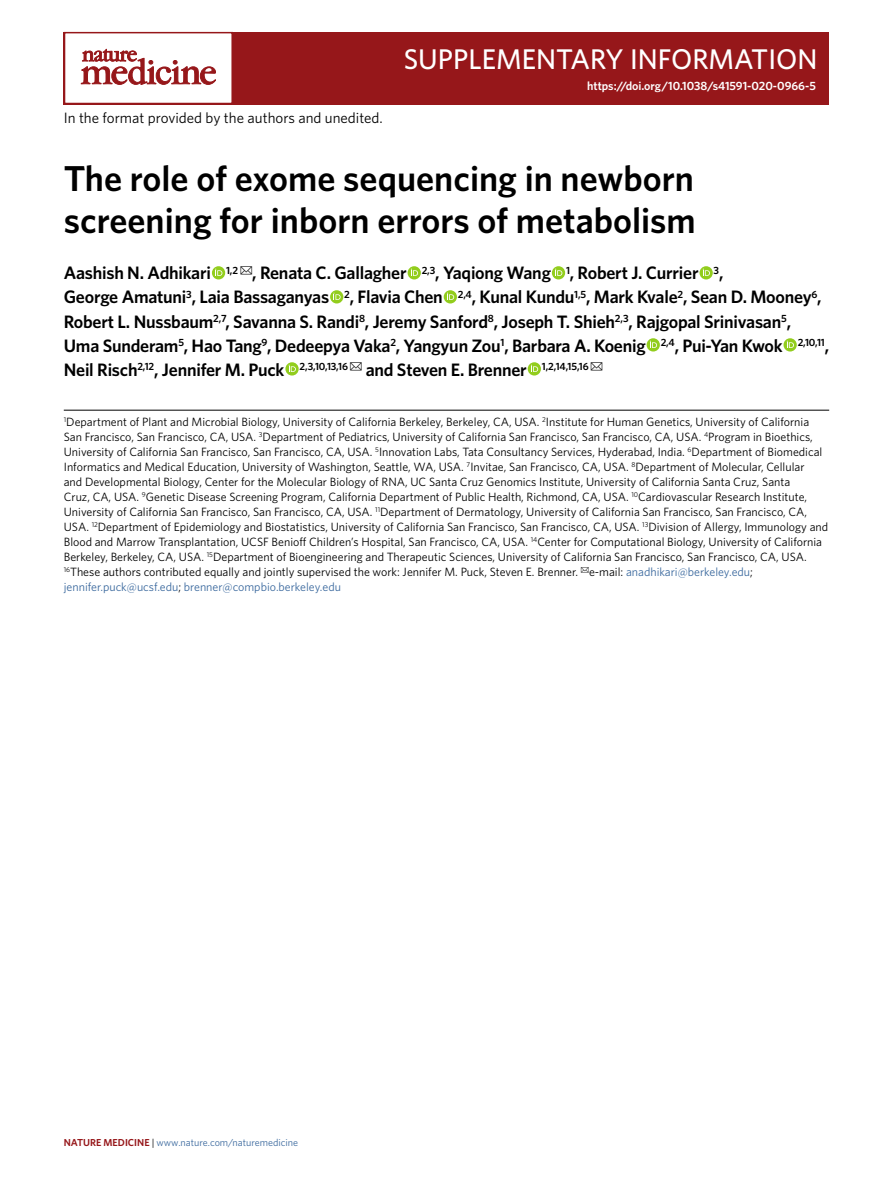
<style>
.page{position:relative;width:893px;height:1187px;background:#fff}
.page>*{position:absolute;margin:0;border:0;box-sizing:border-box;transform-origin:0 0}
.t1{font:600 36px/42px "Whitney";color:#000}
.t2{font:500 30px "Whitney";color:#fff}
.t3{font:500 28.5px "Whitney";color:#fff}
.t4{font:600 18px/24px "Whitney";letter-spacing:-.015em;color:#000}
.t5{font:15px "Whitney";color:#000}
.t6{font:12px/15px "Whitney";color:#000}
.t7{font:600 12px "Whitney";color:#fff}
.t8{font:10.2px "Whitney";color:#3b699e}
.t9{font:600 10.2px "Whitney";color:#96171a}
.s1{color:#3b699e}
.s2{font-weight:600;color:#96171a}
.s3{color:#000}
</style>
<div class="page">
<div style="left:64px;top:32px;width:765px;height:72px;background:#96171a"></div>
<div style="left:64px;top:32px;width:169px;height:72px;background:#fff;border:2px solid #96171a"></div>
<svg style="left:81px;top:49px;width:135px;height:36px"></svg>
<hr style="left:64px;top:410px;width:765px;height:1px;background:#000">
<svg style="left:212px;top:266px;width:13px;height:13px"></svg>
<svg style="left:215px;top:268px;width:7px;height:8px"></svg>
<div style="left:408px;top:266px;width:13px;height:13px;background:#92cd1d;border-radius:50%"></div>
<svg style="left:411px;top:268px;width:7px;height:8px"></svg>
<svg style="left:552px;top:266px;width:13px;height:13px"></svg>
<svg style="left:555px;top:268px;width:7px;height:8px"></svg>
<svg style="left:699px;top:266px;width:14px;height:13px"></svg>
<svg style="left:703px;top:268px;width:7px;height:8px"></svg>
<svg style="left:330px;top:290px;width:13px;height:13px"></svg>
<svg style="left:333px;top:292px;width:8px;height:8px"></svg>
<div style="left:444px;top:290px;width:13px;height:13px;background:#92cd1d;border-radius:50%"></div>
<svg style="left:447px;top:292px;width:7px;height:8px"></svg>
<div style="left:647px;top:338px;width:13px;height:13px;background:#92cd1d;border-radius:50%"></div>
<svg style="left:650px;top:340px;width:7px;height:8px"></svg>
<svg style="left:783px;top:338px;width:14px;height:13px"></svg>
<svg style="left:787px;top:340px;width:7px;height:8px"></svg>
<svg style="left:285px;top:362px;width:14px;height:13px"></svg>
<svg style="left:289px;top:364px;width:7px;height:8px"></svg>
<div style="left:528px;top:362px;width:13px;height:13px;background:#92cd1d;border-radius:50%"></div>
<svg style="left:531px;top:364px;width:7px;height:8px"></svg>
<p class="t5" style="left:64px;top:108px;width:321px">In the format provided by the authors and unedited.</p>
<h2 class="t2" style="left:705px;top:39px;width:114px">LETTERS</h2>
<p class="t7" style="left:587px;top:78px;width:230px">https://doi.org/10.1038/s41591-020-0966-5</p>
<h3 class="t3" style="left:404px;top:40px;width:415px">SUPPLEMENTARY INFORMATION</h3>
<h1 class="t1" style="left:64px;top:157px;width:634px">The role of exome sequencing in newborn screening for inborn errors of metabolism</h1>
<p class="t4" style="left:64px;top:261px;width:767px">Aashish N. Adhikari <sup>1,2</sup> <sup>✉</sup>, Renata C. Gallagher <sup>2,3</sup>, Yaqiong Wang <sup>1</sup>, Robert J. Currier <sup>3</sup>,<br>George Amatuni<sup>3</sup>, Laia Bassaganyas <sup>2</sup>, Flavia Chen <sup>2,4</sup>, Kunal Kundu<sup>1,5</sup>, Mark Kvale<sup>2</sup>, Sean D. Mooney<sup>6</sup>, Robert L. Nussbaum<sup>2,7</sup>, Savanna S. Randi<sup>8</sup>, Jeremy Sanford<sup>8</sup>, Joseph T. Shieh<sup>2,3</sup>, Rajgopal Srinivasan<sup>5</sup>, Uma Sunderam<sup>5</sup>, Hao Tang<sup>9</sup>, Dedeepya Vaka<sup>2</sup>, Yangyun Zou<sup>1</sup>, Barbara A. Koenig <sup>2,4</sup>, Pui-Yan Kwok <sup>2,10,11</sup>, Neil Risch<sup>2,12</sup>, Jennifer M. Puck <sup>2,3,10,13,16</sup> <sup>✉</sup> and Steven E. Brenner <sup>1,2,14,15,16</sup> <sup>✉</sup></p>
<p class="t6" style="left:64px;top:414px;width:766px"><sup>1</sup>Department of Plant and Microbial Biology, University of California Berkeley, Berkeley, CA, USA. <sup>2</sup>Institute for Human Genetics, University of California San Francisco, San Francisco, CA, USA. <sup>3</sup>Department of Pediatrics, University of California San Francisco, San Francisco, CA, USA. <sup>4</sup>Program in Bioethics, University of California San Francisco, San Francisco, CA, USA. <sup>5</sup>Innovation Labs, Tata Consultancy Services, Hyderabad, India. <sup>6</sup>Department of Biomedical Informatics and Medical Education, University of Washington, Seattle, WA, USA. <sup>7</sup>Invitae, San Francisco, CA, USA. <sup>8</sup>Department of Molecular, Cellular<br>and Developmental Biology, Center for the Molecular Biology of RNA, UC Santa Cruz Genomics Institute, University of California Santa Cruz, Santa<br>Cruz, CA, USA. <sup>9</sup>Genetic Disease Screening Program, California Department of Public Health, Richmond, CA, USA. <sup>10</sup>Cardiovascular Research Institute, University of California San Francisco, San Francisco, CA, USA. <sup>11</sup>Department of Dermatology, University of California San Francisco, San Francisco, CA, USA. <sup>12</sup>Department of Epidemiology and Biostatistics, University of California San Francisco, San Francisco, CA, USA. <sup>13</sup>Division of Allergy, Immunology and Blood and Marrow Transplantation, UCSF Benioff Children’s Hospital, San Francisco, CA, USA. <sup>14</sup>Center for Computational Biology, University of California Berkeley, Berkeley, CA, USA. <sup>15</sup>Department of Bioengineering and Therapeutic Sciences, University of California San Francisco, San Francisco, CA, USA.<br><sup>16</sup>These authors contributed equally and jointly supervised the work: Jennifer M. Puck, Steven E. Brenner. <sup>✉</sup>e-mail: <span class="s1">anadhikari@berkeley.edu</span>; <span class="s1">jennifer.puck@ucsf.edu</span>; <span class="s1">brenner@compbio.berkeley.edu</span></p>
<p class="t9" style="left:64px;top:1135px;width:15px">Nature</p>
<p class="t8" style="left:104px;top:1135px;width:196px"><span class="s2">Medicine</span> <span class="s3">|</span> www.nature.com/naturemedicine</p>
</div>
